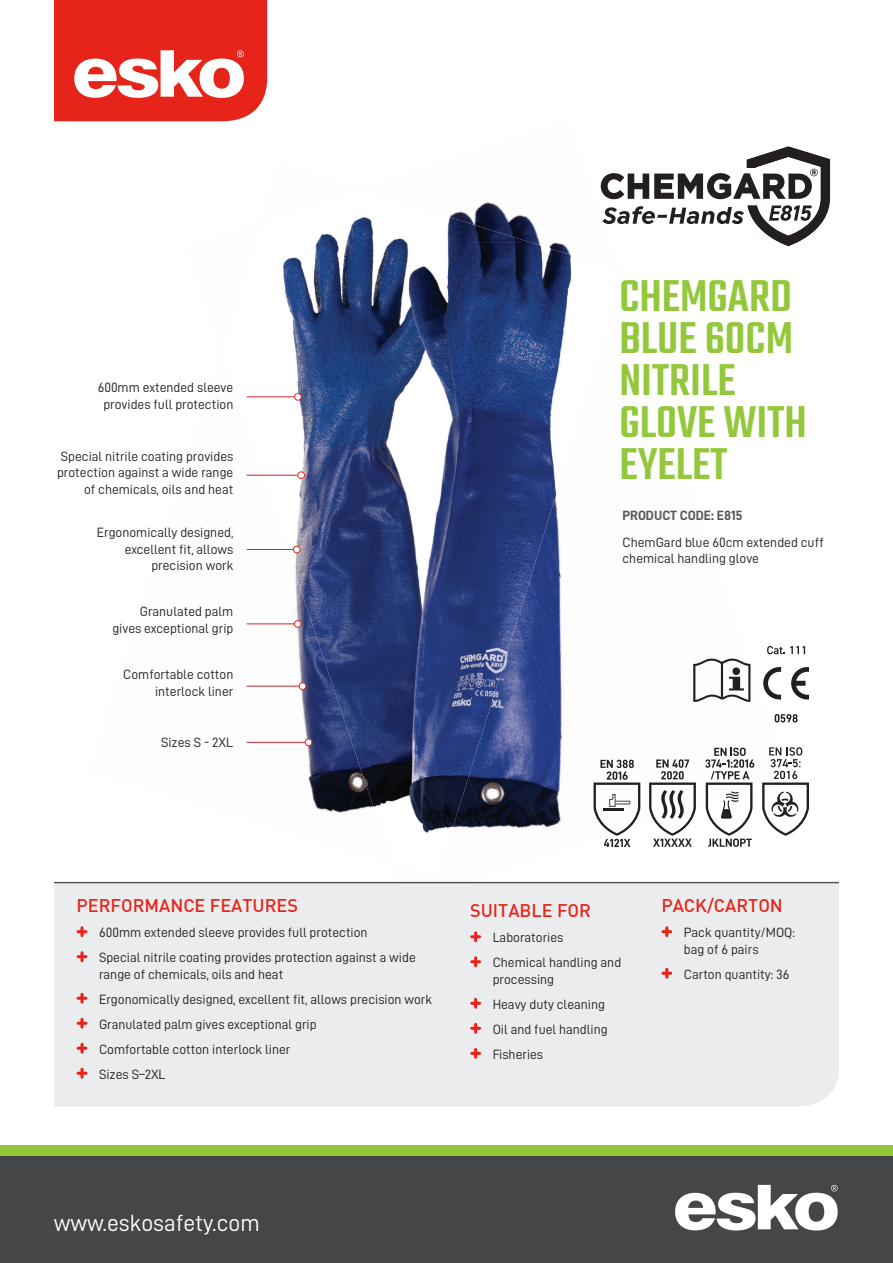
<style>
.page{position:relative;width:893px;height:1263px;background:#fff}
.page>*{position:absolute;margin:0;border:0;box-sizing:border-box;transform-origin:0 0}
.t1{font:500 48.9px/42px "Teko";color:#94c83c}
.t2{font:23.55px "D DIN";color:#fff}
.t3{font:500 18px "DIN";color:#e72419}
.t4{font:13.5px/25px "D DIN";color:#231f20}
.t5{font:13.5px "D DIN Bold";color:#57585a}
</style>
<div class="page">
<img style="left:246px;top:623px;width:75px;height:120px">
<img style="left:289px;top:687px;width:49px;height:125px">
<img style="left:338px;top:801px;width:33px;height:12px">
<img style="left:471px;top:202px;width:62px;height:37px">
<img style="left:533px;top:224px;width:6px;height:15px">
<img style="left:521px;top:608px;width:120px;height:202px">
<img style="left:521px;top:612px;width:75px;height:215px">
<img style="left:471px;top:694px;width:77px;height:134px">
<img style="left:471px;top:776px;width:29px;height:52px">
<img style="left:371px;top:211px;width:100px;height:622px">
<img style="left:321px;top:217px;width:50px;height:584px">
<img style="left:471px;top:224px;width:50px;height:545px">
<img style="left:271px;top:235px;width:50px;height:416px">
<img style="left:521px;top:239px;width:50px;height:369px">
<div style="left:54px;top:881px;width:785px;height:226px;background:#ebecee"></div>
<svg style="left:78px;top:928px;width:8px;height:8px"></svg>
<svg style="left:78px;top:953px;width:8px;height:8px"></svg>
<svg style="left:78px;top:994px;width:8px;height:8px"></svg>
<svg style="left:78px;top:1019px;width:8px;height:8px"></svg>
<svg style="left:78px;top:1044px;width:8px;height:8px"></svg>
<svg style="left:78px;top:1069px;width:8px;height:8px"></svg>
<svg style="left:472px;top:933px;width:8px;height:8px"></svg>
<svg style="left:472px;top:958px;width:8px;height:8px"></svg>
<svg style="left:472px;top:999px;width:8px;height:8px"></svg>
<svg style="left:472px;top:1024px;width:8px;height:8px"></svg>
<svg style="left:472px;top:1049px;width:8px;height:8px"></svg>
<svg style="left:663px;top:928px;width:8px;height:8px"></svg>
<svg style="left:663px;top:969px;width:8px;height:8px"></svg>
<hr style="left:54px;top:882px;width:785px;height:1px;background:#231f20">
<svg style="left:54px;top:0;width:213px;height:121px"></svg>
<div style="left:0;top:1151px;width:893px;height:112px;background:#454647"></div>
<div style="left:0;top:1145px;width:893px;height:11px;background:#94c83c"></div>
<svg style="left:675px;top:1185px;width:163px;height:45px"></svg>
<svg style="left:601px;top:146px;width:229px;height:100px"></svg>
<svg style="left:762px;top:747px;width:47px;height:89px"></svg>
<svg style="left:594px;top:760px;width:46px;height:87px"></svg>
<svg style="left:649px;top:759px;width:47px;height:88px"></svg>
<svg style="left:705px;top:748px;width:49px;height:99px"></svg>
<svg style="left:693px;top:658px;width:57px;height:44px"></svg>
<div style="left:732px;top:667px;width:8px;height:8px;background:#231f20;border-radius:50%"></div>
<svg style="left:763px;top:667px;width:18px;height:32px"></svg>
<svg style="left:791px;top:667px;width:18px;height:32px"></svg>
<svg style="left:767px;top:646px;width:38px;height:8px"></svg>
<svg style="left:775px;top:714px;width:22px;height:8px"></svg>
<hr style="left:247px;top:396px;width:53px;height:1px;background:#d1232a">
<div style="left:295px;top:393px;width:6px;height:7px;background:#fff;border-radius:50%"></div>
<div style="left:294px;top:393px;width:8px;height:8px;border:1px solid #e72419;border-radius:50%"></div>
<hr style="left:247px;top:475px;width:55px;height:1px;background:#d1232a">
<svg style="left:299px;top:473px;width:4px;height:4px"></svg>
<div style="left:297px;top:471px;width:8px;height:8px;border:1px solid #e72419;border-radius:50%"></div>
<hr style="left:247px;top:549px;width:50px;height:1px;background:#d1232a">
<div style="left:293px;top:546px;width:7px;height:7px;background:#fff;border-radius:50%"></div>
<div style="left:293px;top:546px;width:8px;height:7px;border:1px solid #e72419;border-radius:50%"></div>
<hr style="left:247px;top:623px;width:51px;height:1px;background:#d1232a">
<div style="left:294px;top:620px;width:7px;height:7px;background:#fff;border-radius:50%"></div>
<div style="left:294px;top:620px;width:7px;height:8px;border:1px solid #e72419;border-radius:50%"></div>
<hr style="left:247px;top:686px;width:55px;height:1px;background:#d1232a">
<div style="left:299px;top:683px;width:7px;height:6px;background:#fff;border-radius:50%"></div>
<div style="left:299px;top:682px;width:7px;height:8px;border:1px solid #e72419;border-radius:50%"></div>
<hr style="left:247px;top:742px;width:61px;height:1px;background:#d1232a">
<div style="left:305px;top:739px;width:7px;height:7px;background:#fff;border-radius:50%"></div>
<div style="left:305px;top:738px;width:7px;height:8px;border:1px solid #e72419;border-radius:50%"></div>
<p class="t4" style="left:98px;top:379px;width:137px;line-height:16.5px;text-align:center">600mm extended sleeve provides full protection</p>
<p class="t4" style="left:57px;top:448px;width:178px;line-height:16.5px;text-align:right">Special nitrile coating provides protection against a wide range of chemicals, oils and heat</p>
<p class="t4" style="left:97px;top:524px;width:138px;line-height:16.5px;text-align:right">Ergonomically designed, excellent fit, allows precision work</p>
<p class="t4" style="left:112px;top:603px;width:123px;line-height:16.5px;text-align:right">Granulated palm gives exceptional grip</p>
<p class="t4" style="left:123px;top:666px;width:112px;line-height:16.5px;text-align:right">Comfortable cotton interlock liner</p>
<p class="t4" style="left:161px;top:730px;width:74px">Sizes S - 2XL</p>
<h1 class="t1" style="left:619px;top:278px;width:189px">CHEMGARD<br>BLUE 60CM<br>NITRILE<br>GLOVE WITH<br>EYELET</h1>
<p class="t5" style="left:622px;top:508px;width:122px">PRODUCT CODE: E815</p>
<p class="t4" style="left:622px;top:533px;width:203px;line-height:16.5px">ChemGard blue 60cm extended cuff chemical handling glove</p>
<h3 class="t3" style="left:77px;top:894px;width:223px">PERFORMANCE FEATURES</h3>
<p class="t4" style="left:99px;top:920px;width:318px">600mm extended sleeve provides full protection<br>Special nitrile coating provides protection against a wide</p>
<p class="t4" style="left:99px;top:961px;width:335px">range of chemicals, oils and heat<br>Ergonomically designed, excellent fit, allows precision work Granulated palm gives exceptional grip<br>Comfortable cotton interlock liner<br>Sizes S–2XL</p>
<h3 class="t3" style="left:470px;top:899px;width:122px">SUITABLE FOR</h3>
<p class="t4" style="left:493px;top:925px;width:130px">Laboratories<br>Chemical handling and</p>
<p class="t4" style="left:493px;top:966px;width:116px">processing<br>Heavy duty cleaning<br>Oil and fuel handling<br>Fisheries</p>
<h3 class="t3" style="left:661px;top:894px;width:123px">PACK/CARTON</h3>
<p class="t4" style="left:684px;top:924px;width:113px;line-height:16.5px">Pack quantity/MOQ: bag of 6 pairs</p>
<p class="t4" style="left:684px;top:961px;width:107px">Carton quantity: 36</p>
<h2 class="t2" style="left:54px;top:1209px;width:208px">www.eskosafety.com</h2>
</div>
